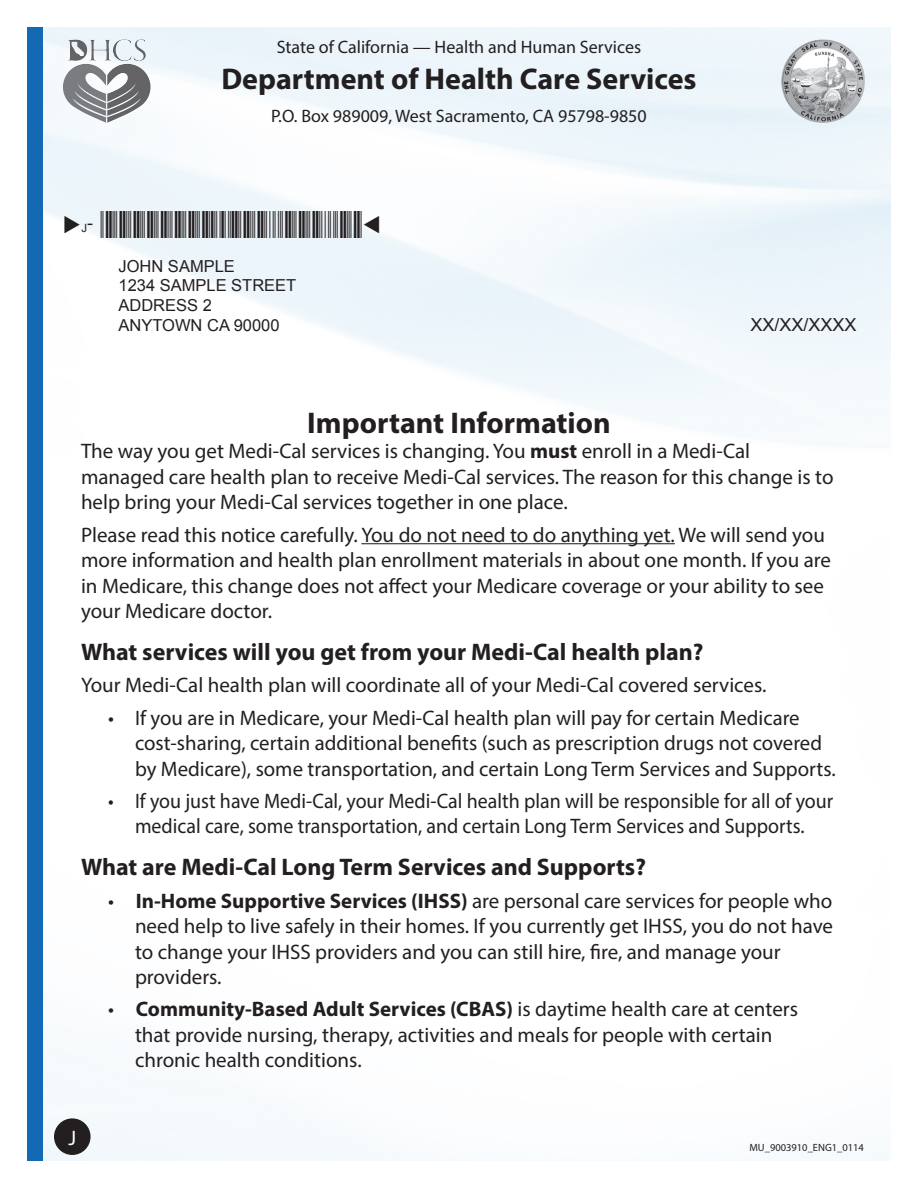
<style>
.page{position:relative;width:918px;height:1188px;background:#fff}
.page>*{position:absolute;margin:0;border:0;box-sizing:border-box;transform-origin:0 0}
.t1{font:36px "Free 3 of 9";color:#231f20}
.t2{font:700 30px "Myriad Pro";color:#231f20}
.Question{font:700 24px "Myriad Pro";color:#231f20}
.ParagraphCopy{font:21px/25.5px "Myriad Pro";color:#231f20}
.ParagraphCopy-2{font:21px/25.5px "Myriad Pro";color:#231f20;text-align:center;scale:.95 1}
.t3{font:21px "Myriad Pro";color:#fff}
.t4{font:18px "Myriad Pro";color:#231f20}
.t5{font:18px "Arial";color:#231f20}
.t6{font:16.5px "Arial";color:#231f20}
.t7{font:10.5px "Myriad Pro";color:#231f20}
.s1{font-weight:700}
</style>
<div class="page">
<img style="left:42px;top:27px;width:849px;height:1134px">
<div style="left:27px;top:27px;width:15px;height:1134px;background:#1369b4"></div>
<hr style="left:361px;top:543px;width:314px;height:1px;background:#231f20">
<div style="left:54px;top:1118px;width:37px;height:37px;background:#231f20;border-radius:50%"></div>
<img style="left:781px;top:39px;width:84px;height:84px;border-radius:42px">
<img style="left:134px;top:39px;width:12px;height:22px">
<p class="t4" style="left:277px;top:36px;width:366px">State of California — Health and Human Services</p>
<p class="t2" style="left:221px;top:60px;width:477px">Department of Health Care Services</p>
<p class="t4" style="left:271px;top:105px;width:377px">P.O. Box 989009, West Sacramento, CA 95798-9850</p>
<p class="t1" style="left:63px;top:205px;width:320px">◆<sup>J</sup><sup>-</sup> 00000000A-00/000/00▼</p>
<p class="t6" style="left:118px;top:255px;width:118px">JOHN SAMPLE</p>
<p class="t6" style="left:118px;top:275px;width:179px">1234 SAMPLE STREET</p>
<p class="t6" style="left:118px;top:295px;width:95px">ADDRESS 2</p>
<p class="t6" style="left:118px;top:314px;width:163px">ANYTOWN CA 90000</p>
<p class="t5" style="left:750px;top:313px;width:108px">XX/XX/XXXX</p>
<p class="t2" style="left:307px;top:403px;width:305px">Important Information</p>
<p class="ParagraphCopy" style="left:81px;top:438px;width:754px">The way you get Medi-Cal services is changing. You <span class="s1">must</span> enroll in a Medi-Cal managed care health plan to receive Medi-Cal services. The reason for this change is to help bring your Medi-Cal services together in one place.</p>
<p class="ParagraphCopy" style="left:81px;top:522px;width:752px">Please read this notice carefully. You do not need to do anything yet. We will send you more information and health plan enrollment materials in about one month. If you are in Medicare, this change does not affect your Medicare coverage or your ability to see your Medicare doctor.</p>
<p class="Question" style="left:81px;top:636px;width:624px">What services will you get from your Medi-Cal health plan?</p>
<p class="ParagraphCopy" style="left:81px;top:672px;width:687px">Your Medi-Cal health plan will coordinate all of your Medi-Cal covered services.</p>
<p class="ParagraphCopy" style="left:135px;top:705px;width:702px;text-indent:-27px">• If you are in Medicare, your Medi-Cal health plan will pay for certain Medicare cost-sharing, certain additional benefits (such as prescription drugs not covered by Medicare), some transportation, and certain Long Term Services and Supports.</p>
<p class="ParagraphCopy-2" style="left:108px;top:788px;width:765px">• If you just have Medi-Cal, your Medi-Cal health plan will be responsible for all of your medical care, some transportation, and certain Long Term Services and Supports.</p>
<p class="Question" style="left:81px;top:852px;width:567px">What are Medi-Cal Long Term Services and Supports?</p>
<p class="ParagraphCopy" style="left:135px;top:888px;width:700px;text-indent:-27px">• <span class="s1">In-Home Supportive Services (IHSS)</span> are personal care services for people who need help to live safely in their homes. If you currently get IHSS, you do not have to change your IHSS providers and you can still hire, fire, and manage your providers.</p>
<p class="ParagraphCopy" style="left:135px;top:996px;width:665px;text-indent:-27px">• <span class="s1">Community-Based Adult Services (CBAS)</span> is daytime health care at centers that provide nursing, therapy, activities and meals for people with certain chronic health conditions.</p>
<p class="t3" style="left:68px;top:1125px;width:9px">J</p>
<p class="t7" style="left:750px;top:1141px;width:116px">MU_9003910_ENG1_0114</p>
</div>
